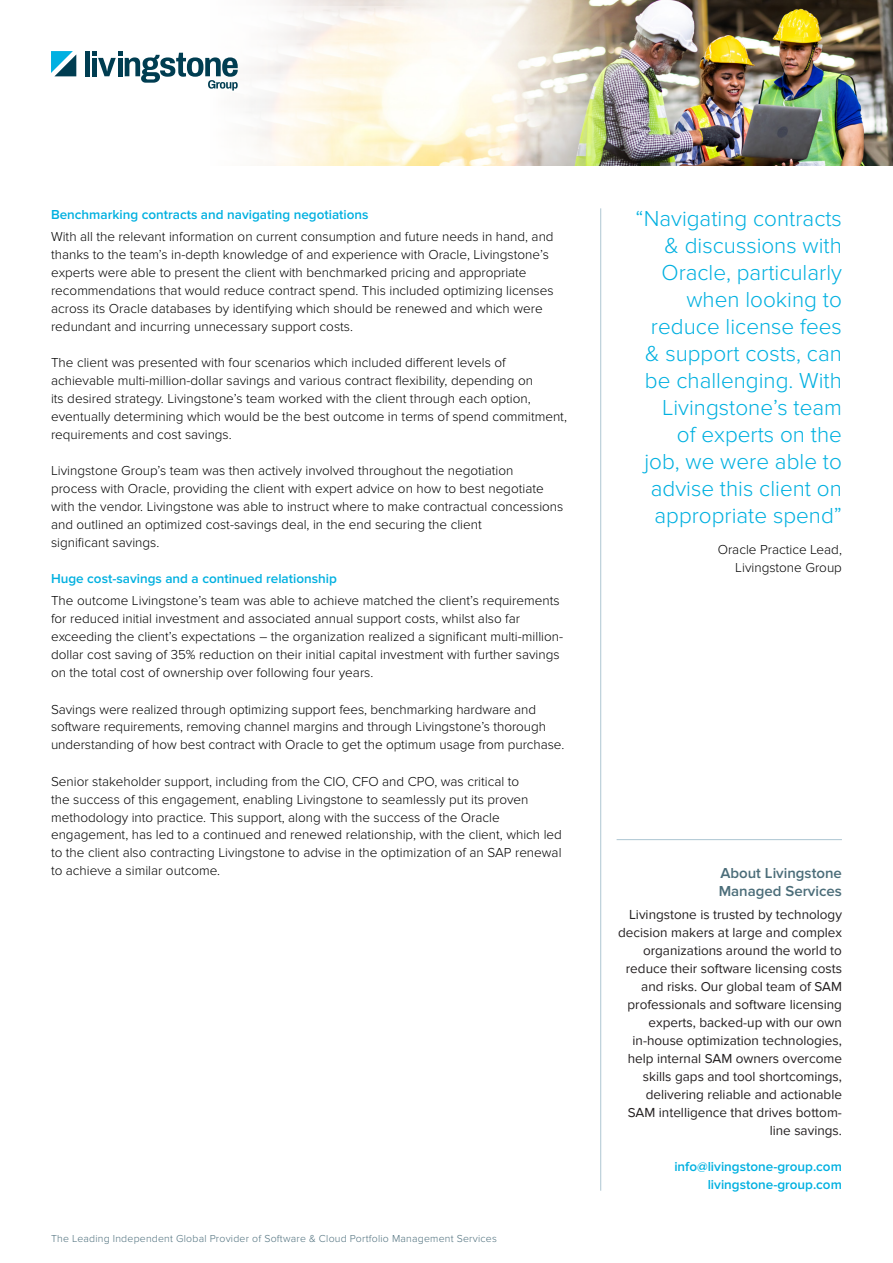
<style>
.page{position:relative;width:893px;height:1263px;background:#fff}
.page>*{position:absolute;margin:0;border:0;box-sizing:border-box;transform-origin:0 0}
.t1{font:300 22.5px/27px "Proxima Nova";color:#00b0e0;text-align:right}
.t2{font:600 15px/18px "Proxima Nova";color:#4b6d79}
.t3{font:300 13.5px/18px "Proxima Nova";color:#000}
.t4{font:13.5px/18px "Proxima Nova";color:#231f20;text-align:right}
.t5{font:600 13.5px/18px "Proxima Nova";color:#00b0e0;text-align:right}
.t6{font:300 10.5px "Proxima Nova";letter-spacing:.02em;color:#4f707d}
</style>
<div class="page">
<hr style="left:600px;top:208px;width:1px;height:983px;background:#adc6d2">
<img style="left:249px;top:0;width:644px;height:166px">
<hr style="left:617px;top:839px;width:225px;height:1px;background:#adc6d2">
<div style="left:85px;top:51px;width:5px;height:25px;background:#003d51"></div>
<svg style="left:51px;top:51px;width:25px;height:25px"></svg>
<svg style="left:92px;top:51px;width:146px;height:40px"></svg>
<p class="t5" style="left:51px;top:206px;width:319px">Benchmarking contracts and navigating negotiations</p>
<p class="t3" style="left:51px;top:228px;width:504px">With all the relevant information on current consumption and future needs in hand, and thanks to the team’s in-depth knowledge of and experience with Oracle, Livingstone’s experts were able to present the client with benchmarked pricing and appropriate recommendations that would reduce contract spend. This included optimizing licenses across its Oracle databases by identifying which should be renewed and which were redundant and incurring unnecessary support costs.</p>
<p class="t3" style="left:51px;top:354px;width:517px">The client was presented with four scenarios which included different levels of achievable multi-million-dollar savings and various contract flexibility, depending on<br>its desired strategy. Livingstone’s team worked with the client through each option, eventually determining which would be the best outcome in terms of spend commitment, requirements and cost savings.</p>
<p class="t3" style="left:51px;top:462px;width:514px">Livingstone Group’s team was then actively involved throughout the negotiation<br>process with Oracle, providing the client with expert advice on how to best negotiate with the vendor. Livingstone was able to instruct where to make contractual concessions and outlined an optimized cost-savings deal, in the end securing the client<br>significant savings.</p>
<p class="t5" style="left:51px;top:570px;width:287px">Huge cost-savings and a continued relationship</p>
<p class="t3" style="left:51px;top:592px;width:514px">The outcome Livingstone’s team was able to achieve matched the client’s requirements for reduced initial investment and associated annual support costs, whilst also far exceeding the client’s expectations – the organization realized a significant multi-million&shy;dollar cost saving of 35% reduction on their initial capital investment with further savings on the total cost of ownership over following four years.</p>
<p class="t3" style="left:51px;top:700px;width:515px">Savings were realized through optimizing support fees, benchmarking hardware and software requirements, removing channel margins and through Livingstone’s thorough understanding of how best contract with Oracle to get the optimum usage from purchase.</p>
<p class="t3" style="left:51px;top:772px;width:512px">Senior stakeholder support, including from the CIO, CFO and CPO, was critical to<br>the success of this engagement, enabling Livingstone to seamlessly put its proven methodology into practice. This support, along with the success of the Oracle engagement, has led to a continued and renewed relationship, with the client, which led to the client also contracting Livingstone to advise in the optimization of an SAP renewal to achieve a similar outcome.</p>
<p class="t6" style="left:51px;top:1232px;width:447px">The Leading Independent Global Provider of Software &amp; Cloud Portfolio Management Services</p>
<p class="t1" style="left:636px;top:205px;width:208px">“Navigating contracts &amp; discussions with<br>Oracle, particularly when looking to reduce license fees &amp; support costs, can be challenging. With<br>Livingstone’s team<br>of experts on the<br>job, we were able to advise this client on appropriate spend”</p>
<p class="t3" style="left:718px;top:541px;width:126px;text-align:right">Oracle Practice Lead,<br>Livingstone Group</p>
<p class="t2" style="left:719px;top:864px;width:125px">About Livingstone<br>Managed Services</p>
<p class="t4" style="left:618px;top:905px;width:225px">Livingstone is trusted by technology decision makers at large and complex organizations around the world to reduce their software licensing costs and risks. Our global team of SAM professionals and software licensing experts, backed-up with our own in-house optimization technologies, help internal SAM owners overcome skills gaps and tool shortcomings, delivering reliable and actionable SAM intelligence that drives bottom&shy;line savings.</p>
<p class="t5" style="left:674px;top:1157px;width:169px">info@livingstone-group.com livingstone-group.com</p>
</div>
